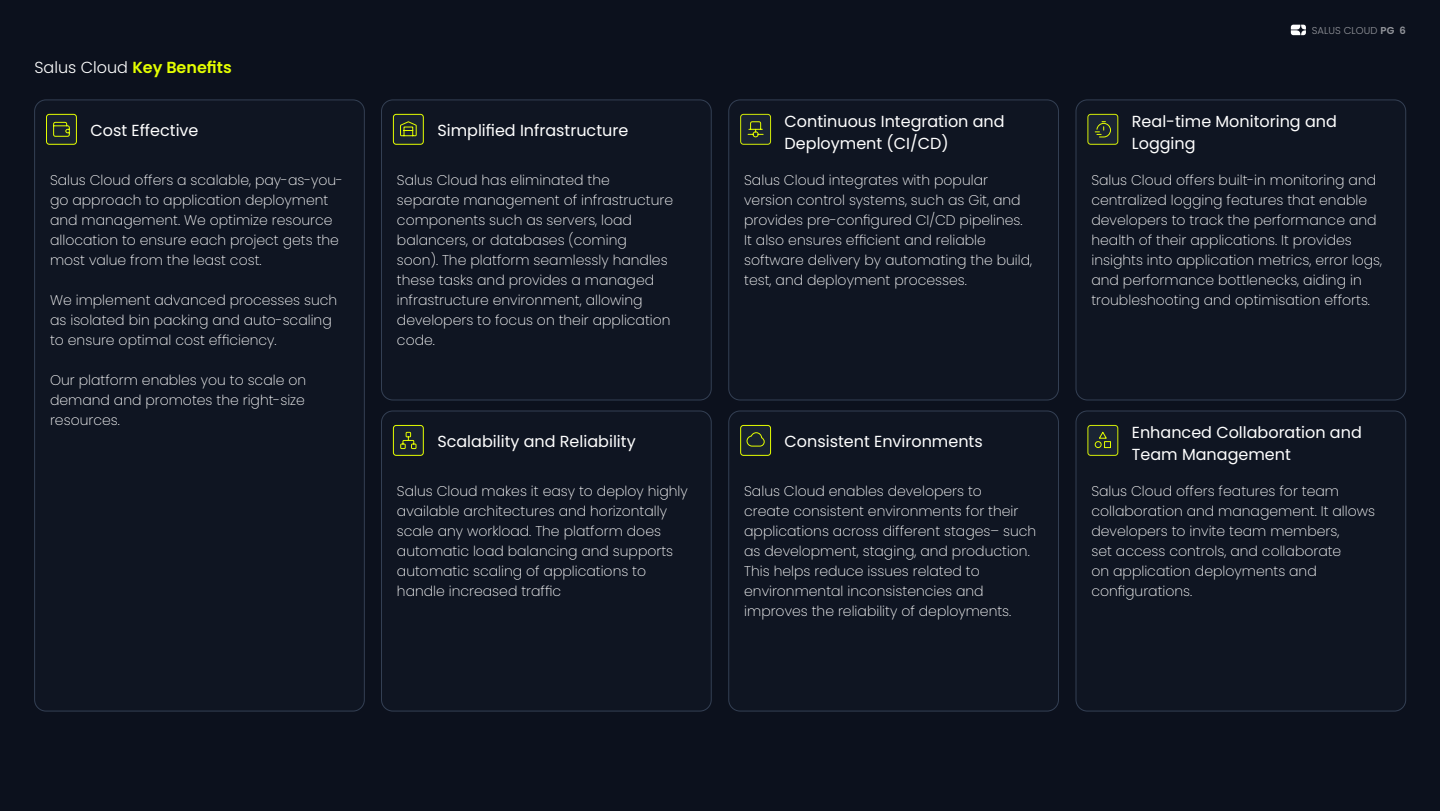
<style>
.page{position:relative;width:1440px;height:811px;background:#0c111d}
.page>*{position:absolute;margin:0;border:0;box-sizing:border-box;transform-origin:0 0}
.t1{font:16px/22px "Poppins";color:#fff}
.t2{font:600 16px "Poppins";color:#e5ff00}
.t3{font:200 14px/20px "Poppins";color:#fff}
.t4{font:300 10px "Poppins";letter-spacing:.01em;color:#94969c}
.s1{font-weight:300;color:#fff}
.s2{font-weight:600}
</style>
<div class="page">
<svg style="left:1290px;top:24px;width:16px;height:12px"></svg>
<div style="left:729px;top:100px;width:329px;height:300px;background:#0f1522;border-radius:11px"></div>
<div style="left:729px;top:100px;width:330px;height:300px;border:1px solid #344054;border-radius:11px"></div>
<div style="left:1076px;top:100px;width:330px;height:300px;background:#0f1522;border-radius:11px"></div>
<div style="left:1076px;top:100px;width:330px;height:300px;border:1px solid #344054;border-radius:11px"></div>
<div style="left:1076px;top:411px;width:330px;height:300px;background:#0f1522;border-radius:11px"></div>
<div style="left:1076px;top:411px;width:330px;height:300px;border:1px solid #344054;border-radius:11px"></div>
<div style="left:35px;top:100px;width:329px;height:611px;background:#0f1522;border-radius:11px"></div>
<div style="left:47px;top:114px;width:29px;height:30px;background:#182230;border-radius:3px"></div>
<div style="left:46px;top:114px;width:31px;height:30px;border:1px solid #e5ff00;border-radius:3px"></div>
<div style="left:382px;top:100px;width:329px;height:300px;background:#0f1522;border-radius:11px"></div>
<div style="left:381px;top:100px;width:330px;height:300px;border:1px solid #344054;border-radius:11px"></div>
<div style="left:382px;top:411px;width:329px;height:300px;background:#0f1522;border-radius:11px"></div>
<div style="left:381px;top:411px;width:330px;height:300px;border:1px solid #344054;border-radius:11px"></div>
<div style="left:729px;top:411px;width:329px;height:300px;background:#0f1522;border-radius:11px"></div>
<div style="left:729px;top:411px;width:330px;height:300px;border:1px solid #344054;border-radius:11px"></div>
<div style="left:393px;top:114px;width:30px;height:30px;background:#182230;border-radius:3px"></div>
<div style="left:393px;top:114px;width:31px;height:30px;border:1px solid #e5ff00;border-radius:3px"></div>
<div style="left:393px;top:425px;width:30px;height:30px;background:#182230;border-radius:3px"></div>
<div style="left:393px;top:425px;width:31px;height:30px;border:1px solid #e5ff00;border-radius:3px"></div>
<div style="left:741px;top:425px;width:30px;height:30px;background:#182230;border-radius:3px"></div>
<div style="left:740px;top:425px;width:31px;height:30px;border:1px solid #e5ff00;border-radius:3px"></div>
<svg style="left:53px;top:122px;width:17px;height:15px"></svg>
<svg style="left:400px;top:121px;width:17px;height:15px"></svg>
<svg style="left:400px;top:432px;width:17px;height:17px"></svg>
<svg style="left:748px;top:121px;width:16px;height:16px"></svg>
<svg style="left:747px;top:432px;width:18px;height:14px"></svg>
<svg style="left:1095px;top:431px;width:16px;height:17px"></svg>
<svg style="left:1095px;top:121px;width:16px;height:16px"></svg>
<p class="t2" style="left:35px;top:58px;width:199px"><span class="s1">Salus Cloud</span> Key Benefits</p>
<p class="t1" style="left:90px;top:119px;width:110px">Cost Effective</p>
<p class="t3" style="left:50px;top:170px;width:294px">Salus Cloud offers a scalable, pay-as-you&shy;go approach to application deployment and management. We optimize resource allocation to ensure each project gets the most value from the least cost.</p>
<p class="t3" style="left:50px;top:290px;width:289px">We implement advanced processes such as isolated bin packing and auto-scaling to ensure optimal cost efficiency.</p>
<p class="t3" style="left:50px;top:370px;width:258px;text-align:justify">Our platform enables you to scale on demand and promotes the right-size resources.</p>
<p class="t1" style="left:437px;top:119px;width:192px">Simplified Infrastructure</p>
<p class="t3" style="left:397px;top:170px;width:278px">Salus Cloud has eliminated the separate management of infrastructure components such as servers, load balancers, or databases (coming<br>soon). The platform seamlessly handles these tasks and provides a managed infrastructure environment, allowing developers to focus on their application code.</p>
<p class="t4" style="left:1312px;top:25px;width:96px">SALUS CLOUD <span class="s2">PG 6</span></p>
<p class="t1" style="left:785px;top:110px;width:222px">Continuous Integration and<br>Deployment (CI/CD)</p>
<p class="t1" style="left:1132px;top:110px;width:207px">Real-time Monitoring and<br>Logging</p>
<p class="t3" style="left:744px;top:170px;width:290px">Salus Cloud integrates with popular version control systems, such as Git, and provides pre-configured CI/CD pipelines.<br>It also ensures efficient and reliable software delivery by automating the build, test, and deployment processes.</p>
<p class="t3" style="left:1091px;top:170px;width:292px">Salus Cloud offers built-in monitoring and centralized logging features that enable developers to track the performance and health of their applications. It provides insights into application metrics, error logs, and performance bottlenecks, aiding in troubleshooting and optimisation efforts.</p>
<p class="t1" style="left:437px;top:430px;width:200px">Scalability and Reliability</p>
<p class="t1" style="left:785px;top:430px;width:200px">Consistent Environments</p>
<p class="t3" style="left:397px;top:481px;width:292px">Salus Cloud makes it easy to deploy highly available architectures and horizontally scale any workload. The platform does automatic load balancing and supports automatic scaling of applications to handle increased traffic</p>
<p class="t3" style="left:744px;top:481px;width:293px">Salus Cloud enables developers to<br>create consistent environments for their applications across different stages– such as development, staging, and production.<br>This helps reduce issues related to environmental inconsistencies and improves the reliability of deployments.</p>
<p class="t1" style="left:1132px;top:421px;width:231px">Enhanced Collaboration and<br>Team Management</p>
<p class="t3" style="left:1091px;top:481px;width:285px">Salus Cloud offers features for team collaboration and management. It allows developers to invite team members,<br>set access controls, and collaborate<br>on application deployments and configurations.</p>
</div>
